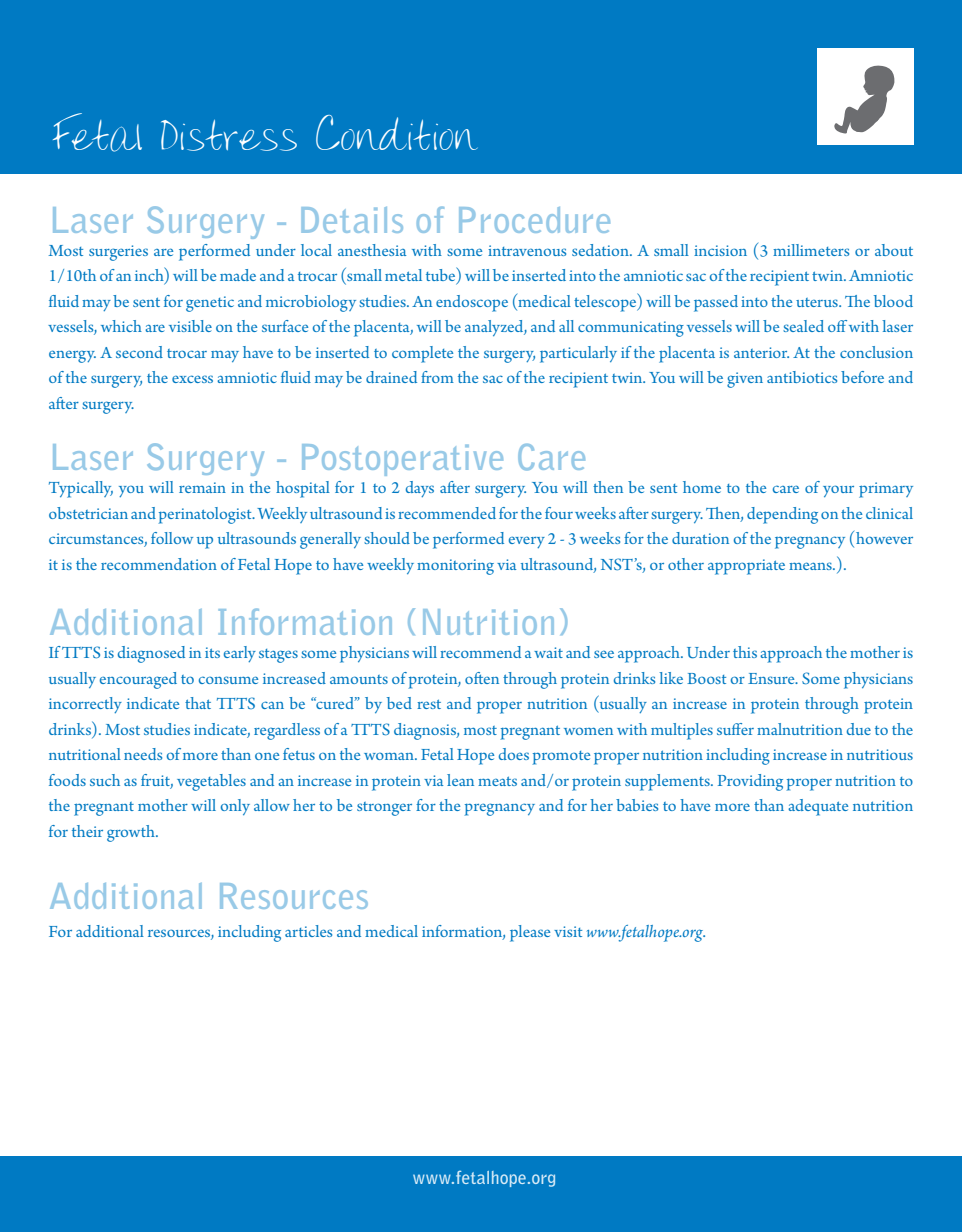
<style>
.page{position:relative;width:962px;height:1232px;background:#fff}
.page>*{position:absolute;margin:0;border:0;box-sizing:border-box;transform-origin:0 0}
.t1{font:48px "Donnys Hand";color:#fff}
.t2{font:700 36px "Bell Gothic Std";color:#99cae7}
.t3{font:18px/25.5px "Arno Pro";color:#007ac3;text-align:justify}
.t4{font:700 18px "Bell Gothic Std";color:#dbecf7}
.s1{font-style:italic}
</style>
<div class="page">
<div style="left:0;top:0;width:961px;height:173px;background:#007ac3"></div>
<div style="left:817px;top:49px;width:96px;height:96px;background:#fff"></div>
<svg style="left:834px;top:65px;width:60px;height:68px"></svg>
<div style="left:0;top:1156px;width:961px;height:75px;background:#007ac3"></div>
<p class="t1" style="left:49px;top:104px;width:429px">Fetal Distress Condition</p>
<p class="t2" style="left:49px;top:198px;width:565px">Laser Surgery - Details of Procedure</p>
<p class="t3" style="left:49px;top:238px;width:866px">Most surgeries are performed under local anesthesia with some intravenous sedation. A small incision (3 millimeters or about 1/10th of an inch) will be made and a trocar (small metal tube) will be inserted into the amniotic sac of the recipient twin. Amniotic fluid may be sent for genetic and microbiology studies. An endoscope (medical telescope) will be passed into the uterus. The blood vessels, which are visible on the surface of the placenta, will be analyzed, and all communicating vessels will be sealed off with laser energy. A second trocar may have to be inserted to complete the surgery, particularly if the placenta is anterior. At the conclusion of the surgery, the excess amniotic fluid may be drained from the sac of the recipient twin. You will be given antibiotics before and after surgery.</p>
<p class="t2" style="left:49px;top:435px;width:540px">Laser Surgery - Postoperative Care</p>
<p class="t3" style="left:49px;top:476px;width:866px">Typically, you will remain in the hospital for 1 to 2 days after surgery. You will then be sent home to the care of your primary obstetrician and perinatologist. Weekly ultrasound is recommended for the four weeks after surgery. Then, depending on the clinical circumstances, follow up ultrasounds generally should be performed every 2 - 3 weeks for the duration of the pregnancy (however it is the recommendation of Fetal Hope to have weekly monitoring via ultrasound, NST’s, or other appropriate means.).</p>
<p class="t2" style="left:49px;top:600px;width:523px">Additional Information (Nutrition)</p>
<p class="t3" style="left:49px;top:641px;width:866px">If TTTS is diagnosed in its early stages some physicians will recommend a wait and see approach. Under this approach the mother is usually encouraged to consume increased amounts of protein, often through protein drinks like Boost or Ensure. Some physicians incorrectly indicate that TTTS can be “cured” by bed rest and proper nutrition (usually an increase in protein through protein drinks). Most studies indicate, regardless of a TTTS diagnosis, most pregnant women with multiples suffer malnutrition due to the nutritional needs of more than one fetus on the woman. Fetal Hope does promote proper nutrition including increase in nutritious foods such as fruit, vegetables and an increase in protein via lean meats and/or protein supplements. Providing proper nutrition to the pregnant mother will only allow her to be stronger for the pregnancy and for her babies to have more than adequate nutrition for their growth.</p>
<p class="t2" style="left:49px;top:873px;width:322px">Additional Resources</p>
<p class="t3" style="left:49px;top:920px;width:658px">For additional resources, including articles and medical information, please visit <span class="s1">www.fetalhope.org</span>.</p>
<p class="t4" style="left:412px;top:1165px;width:145px">www.fetalhope.org</p>
</div>
